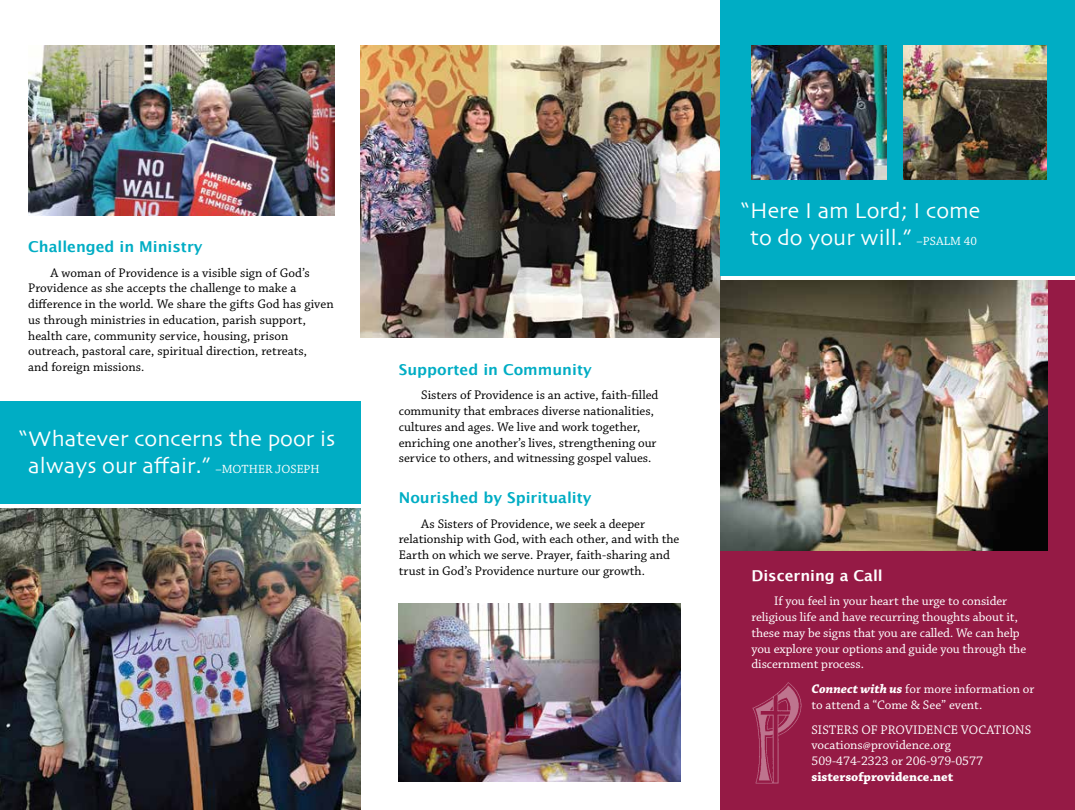
<style>
.page{position:relative;width:1075px;height:810px;background:#fff}
.page>*{position:absolute;margin:0;border:0;box-sizing:border-box;transform-origin:0 0}
.t1{font:22.5px/27px "Skia";color:#fff;text-align:center}
.t2{font:700 15px "Lucida Grande";color:#00adc4}
.t3{font:700 15px "Lucida Grande";color:#fff}
.t4{font:13.12px/15.8px "Chaparral Pro";color:#000}
.t5{font:13.12px/15.8px "Chaparral Pro";letter-spacing:-.005em;color:#fff}
.t6{font:700 13.12px "Chaparral Pro";color:#fff}
.s1{font-family:"Chaparral Pro";font-size:12.5px}
.s2{font-weight:700;font-style:italic}
</style>
<div class="page">
<img style="left:360px;top:45px;width:360px;height:293px">
<div style="left:0;top:401px;width:360px;height:103px;background:#00adc4"></div>
<div style="left:720px;top:0;width:354px;height:275px;background:#00adc4"></div>
<div style="left:720px;top:281px;width:354px;height:529px;background:#951a45"></div>
<img style="left:752px;top:682px;width:50px;height:102px">
<img style="left:28px;top:45px;width:307px;height:171px">
<img style="left:720px;top:281px;width:327px;height:270px">
<img style="left:0;top:509px;width:360px;height:301px">
<img style="left:903px;top:45px;width:143px;height:135px">
<img style="left:398px;top:603px;width:283px;height:179px">
<img style="left:751px;top:45px;width:135px;height:135px">
<p class="t2" style="left:28px;top:234px;width:176px">Challenged in Ministry</p>
<p class="t4" style="left:28px;top:265px;width:307px;text-indent:22px">A woman of Providence is a visible sign of God’s Providence as she accepts the challenge to make a difference in the world. We share the gifts God has given us through ministries in education, parish support, health care, community service, housing, prison outreach, pastoral care, spiritual direction, retreats,<br>and foreign missions.</p>
<h1 class="t1" style="left:19px;top:427px;width:317px">“Whatever concerns the poor is always our affair.” <span class="s1">–MOTHER JOSEPH</span></h1>
<p class="t2" style="left:399px;top:357px;width:194px">Supported in Community</p>
<p class="t4" style="left:399px;top:388px;width:261px;text-indent:22px">Sisters of Providence is an active, faith-filled community that embraces diverse nationalities, cultures and ages. We live and work together, enriching one another’s lives, strengthening our service to others, and witnessing gospel values.</p>
<p class="t2" style="left:399px;top:485px;width:194px">Nourished by Spirituality</p>
<p class="t4" style="left:399px;top:516px;width:282px;text-indent:22px">As Sisters of Providence, we seek a deeper relationship with God, with each other, and with the Earth on which we serve. Prayer, faith-sharing and trust in God’s Providence nurture our growth.</p>
<h1 class="t1" style="left:741px;top:198px;width:240px">“Here I am Lord; I come to do your will.” <span class="s1">–PSALM 40</span></h1>
<p class="t3" style="left:751px;top:563px;width:133px">Discerning a Call</p>
<p class="t5" style="left:751px;top:594px;width:276px;text-indent:22px">If you feel in your heart the urge to consider religious life and have recurring thoughts about it, these may be signs that you are called. We can help you explore your options and guide you through the discernment process.</p>
<p class="t5" style="left:811px;top:682px;width:224px"><span class="s2">Connect with us</span> for more information or to attend a “Come &amp; See” event.</p>
<p class="t5" style="left:811px;top:722px;width:221px">SISTERS OF PROVIDENCE VOCATIONS vocations@providence.org<br>509-474-2323 or 206-979-0577</p>
<p class="t6" style="left:811px;top:769px;width:143px">sistersofprovidence.net</p>
</div>
